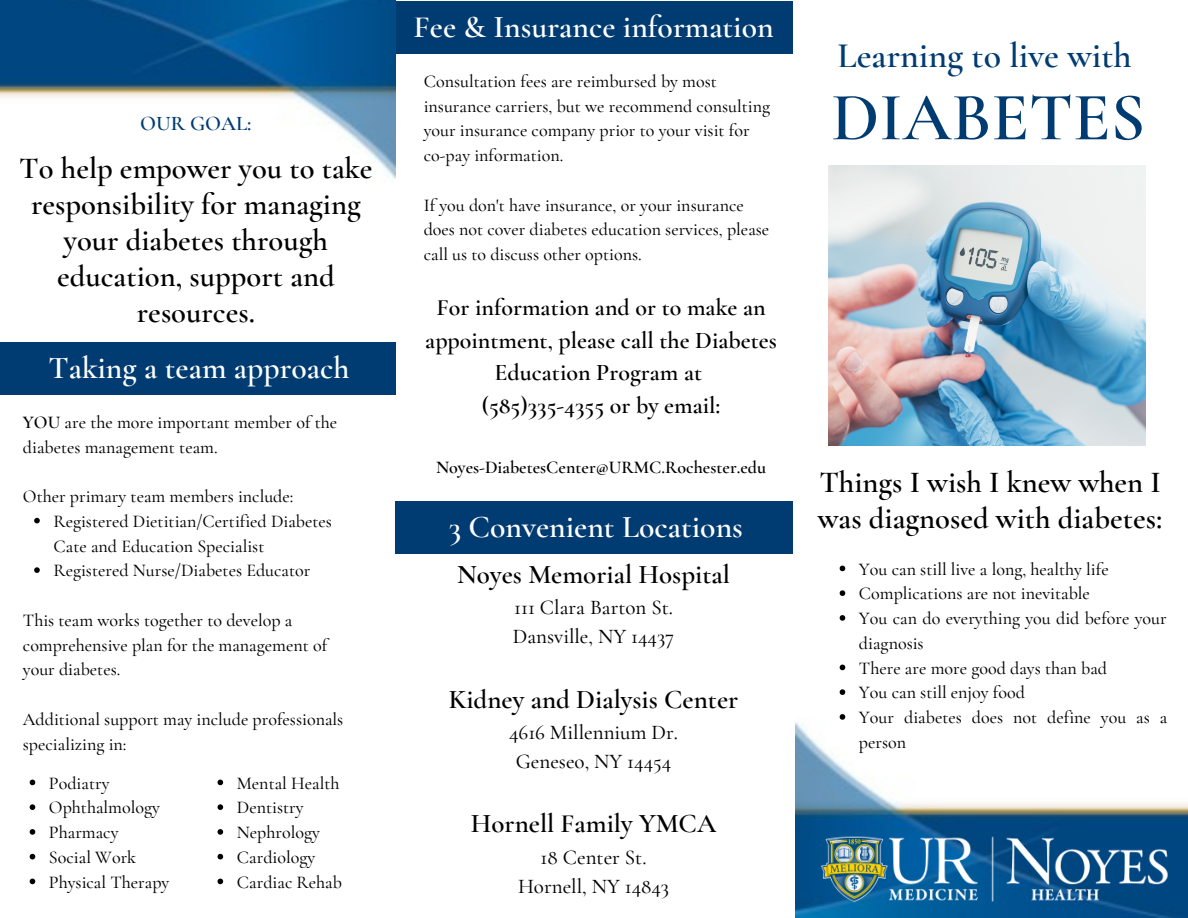
<style>
.page{position:relative;width:1188px;height:918px;background:#fff}
.page>*{position:absolute;margin:0;border:0;box-sizing:border-box;transform-origin:0 0}
.t1{font:600 68.7px "Cormorant Garamond";color:#003b71}
.t2{font:600 35.85px "Cormorant Garamond";color:#003b71}
.t3{font:600 31.65px "Cormorant Garamond";color:#fff}
.t4{font:600 30.6px/36px "Cormorant Garamond";color:#000}
.t5{font:600 27px "Cormorant Garamond";color:#000}
.t6{font:600 24px/32.7px "Cormorant Garamond";color:#000;text-align:center}
.t7{font:500 21px "Cormorant Garamond";color:#000}
.t8{font:600 20.85px "Cormorant Garamond";color:#003b71}
.t9{font:500 18px/24.8px "Cormorant Garamond";color:#000}
.t10{font:600 18px "Cormorant Garamond";color:#000}
.s1{font-weight:600}
</style>
<div class="page">
<img style="left:828px;top:165px;width:318px;height:280px">
<img style="left:795px;top:722px;width:393px;height:196px">
<img style="left:820px;top:835px;width:356px;height:69px">
<svg style="left:840px;top:566px;width:5px;height:5px"></svg>
<svg style="left:840px;top:590px;width:5px;height:6px"></svg>
<svg style="left:840px;top:615px;width:5px;height:6px"></svg>
<svg style="left:840px;top:665px;width:5px;height:5px"></svg>
<svg style="left:840px;top:689px;width:5px;height:6px"></svg>
<svg style="left:840px;top:714px;width:5px;height:6px"></svg>
<div style="left:395px;top:2px;width:397px;height:52px;background:#003b71"></div>
<div style="left:395px;top:501px;width:397px;height:53px;background:#003b71"></div>
<img style="left:0;top:0;width:395px;height:179px">
<div style="left:0;top:342px;width:395px;height:53px;background:#003b71"></div>
<svg style="left:34px;top:518px;width:6px;height:5px"></svg>
<svg style="left:34px;top:567px;width:6px;height:6px"></svg>
<svg style="left:30px;top:780px;width:5px;height:5px"></svg>
<svg style="left:30px;top:804px;width:5px;height:6px"></svg>
<svg style="left:30px;top:829px;width:5px;height:6px"></svg>
<svg style="left:30px;top:854px;width:5px;height:5px"></svg>
<svg style="left:30px;top:879px;width:5px;height:5px"></svg>
<svg style="left:218px;top:780px;width:5px;height:5px"></svg>
<svg style="left:218px;top:804px;width:5px;height:6px"></svg>
<svg style="left:218px;top:829px;width:5px;height:6px"></svg>
<svg style="left:218px;top:854px;width:5px;height:5px"></svg>
<svg style="left:218px;top:879px;width:5px;height:5px"></svg>
<p class="t8" style="left:140px;top:111px;width:113px">OUR GOAL:</p>
<p class="t4" style="left:19px;top:150px;width:355px;text-align:center">To help empower you to take responsibility for managing your diabetes through education, support and resources.</p>
<p class="t3" style="left:48px;top:348px;width:303px">Taking a team approach</p>
<p class="t9" style="left:23px;top:410px;width:316px"><span class="s1">YOU</span> are the more important member of the diabetes management team.</p>
<p class="t9" style="left:23px;top:484px;width:272px">Other primary team members include:</p>
<p class="t9" style="left:53px;top:509px;width:280px">Registered Dietitian/Certified Diabetes<br>Cate and Education Specialist</p>
<p class="t9" style="left:53px;top:558px;width:259px">Registered Nurse/Diabetes Educator</p>
<p class="t9" style="left:23px;top:608px;width:306px">This team works together to develop a comprehensive plan for the management of your diabetes.</p>
<p class="t9" style="left:23px;top:707px;width:322px">Additional support may include professionals specializing in:</p>
<p class="t9" style="left:49px;top:770px;width:62px">Podiatry</p>
<p class="t9" style="left:49px;top:795px;width:112px">Ophthalmology</p>
<p class="t9" style="left:49px;top:820px;width:71px">Pharmacy</p>
<p class="t9" style="left:49px;top:845px;width:89px">Social Work</p>
<p class="t9" style="left:49px;top:869px;width:122px">Physical Therapy</p>
<p class="t9" style="left:237px;top:770px;width:104px">Mental Health</p>
<p class="t9" style="left:237px;top:795px;width:68px">Dentistry</p>
<p class="t9" style="left:237px;top:820px;width:85px">Nephrology</p>
<p class="t9" style="left:237px;top:845px;width:80px">Cardiology</p>
<p class="t9" style="left:237px;top:869px;width:107px">Cardiac Rehab</p>
<p class="t3" style="left:413px;top:8px;width:362px">Fee &amp; Insurance information</p>
<p class="t9" style="left:424px;top:69px;width:348px">Consultation fees are reimbursed by most insurance carriers, but we recommend consulting your insurance company prior to your visit for</p>
<p class="t9" style="left:424px;top:143px;width:141px">co-pay information.</p>
<p class="t9" style="left:424px;top:192px;width:347px">If you don't have insurance, or your insurance does not cover diabetes education services, please call us to discuss other options.</p>
<p class="t6" style="left:425px;top:291px;width:353px">For information and or to make an appointment, please call the Diabetes<br>Education Program at</p>
<p class="t6" style="left:482px;top:389px;width:240px">(585)335-4355 or by email:</p>
<p class="t10" style="left:436px;top:456px;width:332px">Noyes-DiabetesCenter@URMC.Rochester.edu</p>
<p class="t3" style="left:449px;top:508px;width:296px">3 Convenient Locations</p>
<p class="t5" style="left:457px;top:558px;width:274px">Noyes Memorial Hospital</p>
<p class="t7" style="left:514px;top:595px;width:160px">111 Clara Barton St.</p>
<p class="t7" style="left:513px;top:624px;width:163px">Dansville, NY 14437</p>
<p class="t5" style="left:449px;top:683px;width:291px">Kidney and Dialysis Center</p>
<p class="t7" style="left:509px;top:720px;width:170px">4616 Millennium Dr.</p>
<p class="t7" style="left:516px;top:749px;width:157px">Geneseo, NY 14454</p>
<p class="t5" style="left:471px;top:808px;width:247px">Hornell Family YMCA</p>
<p class="t7" style="left:541px;top:845px;width:107px">18 Center St.</p>
<p class="t7" style="left:518px;top:874px;width:153px">Hornell, NY 14843</p>
<p class="t2" style="left:837px;top:33px;width:296px">Learning to live with</p>
<p class="t1" style="left:831px;top:76px;width:316px">DIABETES</p>
<p class="t4" style="left:818px;top:465px;width:346px">Things I wish I knew when I was diagnosed with diabetes:</p>
<p class="t9" style="left:859px;top:556px;width:251px">You can still live a long, healthy life</p>
<p class="t9" style="left:859px;top:581px;width:232px">Complications are not inevitable</p>
<p class="t9" style="left:859px;top:606px;width:309px">You can do everything you did before your diagnosis</p>
<p class="t9" style="left:859px;top:655px;width:250px">There are more good days than bad</p>
<p class="t9" style="left:859px;top:680px;width:167px">You can still enjoy food</p>
<p class="t9" style="left:859px;top:705px;width:310px">Your diabetes does not define you as a person</p>
</div>
